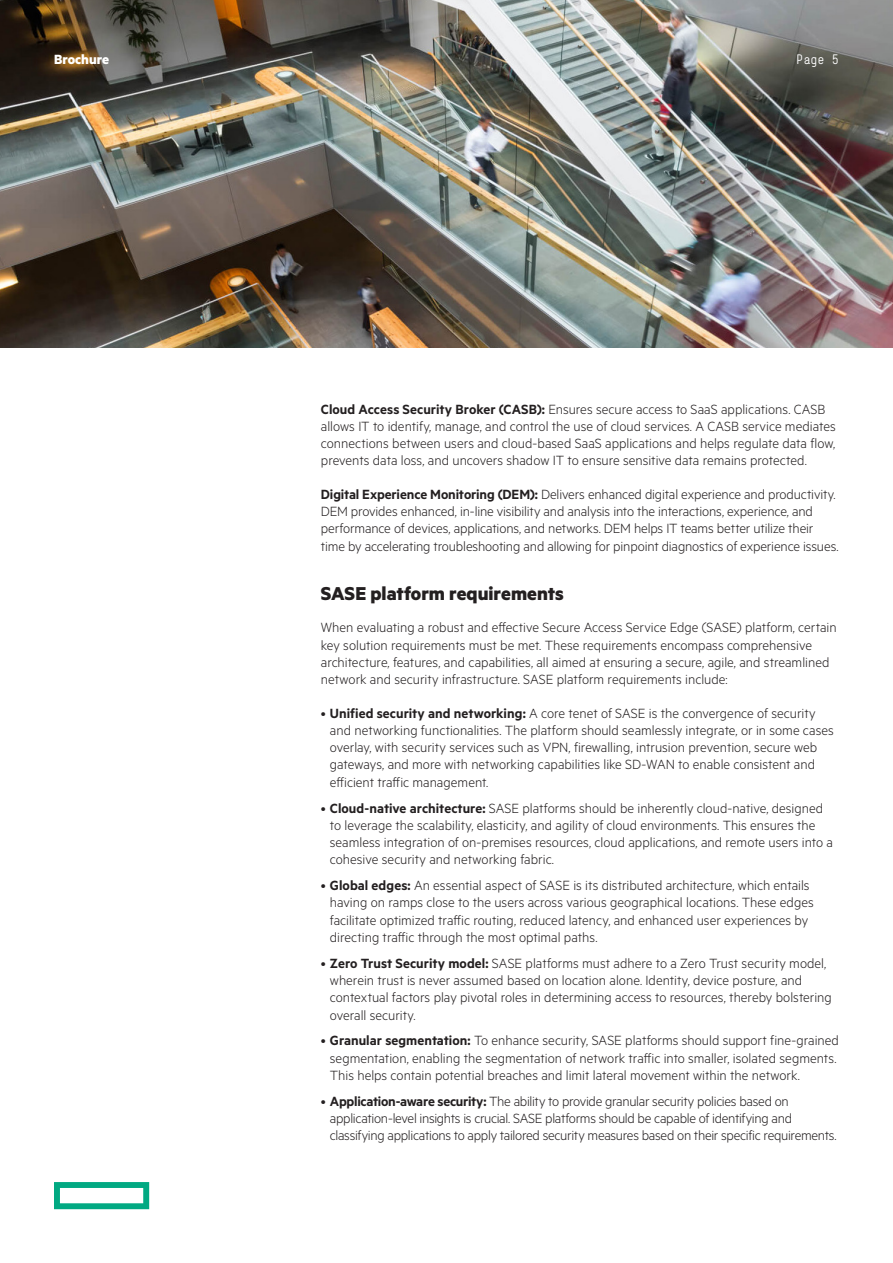
<style>
.page{position:relative;width:893px;height:1263px;background:#fff}
.page>*{position:absolute;margin:0;border:0;box-sizing:border-box;transform-origin:0 0}
.t1{font:700 21px "Metric HPE";color:#231f20}
.t2{font:300 15px/17.2px "Metric HPE";color:#231f20}
.t3{font:300 15px/17.2px "Metric HPE";letter-spacing:-.02em;color:#231f20}
.t4{font:700 15px "Metric HPE";color:#fff}
.t5{font:13.5px "HPE Simple";color:#fff}
.s1{font-weight:600}
</style>
<div class="page">
<img style="left:0;top:0;width:893px;height:347px">
<svg style="left:54px;top:1182px;width:95px;height:27px"></svg>
<p class="t4" style="left:54px;top:50px;width:57px">Brochure</p>
<p class="t5" style="left:796px;top:52px;width:44px">Page 5</p>
<p class="t2" style="left:321px;top:400px;width:516px"><span class="s1">Cloud Access Security Broker (CASB):</span> Ensures secure access to SaaS applications. CASB allows IT to identify, manage, and control the use of cloud services. A CASB service mediates connections between users and cloud-based SaaS applications and helps regulate data flow, prevents data loss, and uncovers shadow IT to ensure sensitive data remains protected.</p>
<p class="t2" style="left:321px;top:485px;width:519px"><span class="s1">Digital Experience Monitoring (DEM):</span> Delivers enhanced digital experience and productivity.<br>DEM provides enhanced, in-line visibility and analysis into the interactions, experience, and performance of devices, applications, and networks. DEM helps IT teams better utilize their time by accelerating troubleshooting and allowing for pinpoint diagnostics of experience issues.</p>
<h1 class="t1" style="left:321px;top:581px;width:244px">SASE platform requirements</h1>
<p class="t2" style="left:321px;top:618px;width:517px">When evaluating a robust and effective Secure Access Service Edge (SASE) platform, certain key solution requirements must be met. These requirements encompass comprehensive architecture, features, and capabilities, all aimed at ensuring a secure, agile, and streamlined network and security infrastructure. SASE platform requirements include:</p>
<p class="t2" style="left:330px;top:704px;width:505px;text-indent:-9px">• <span class="s1">Unified security and networking:</span> A core tenet of SASE is the convergence of security and networking functionalities. The platform should seamlessly integrate, or in some cases overlay, with security services such as VPN, firewalling, intrusion prevention, secure web gateways, and more with networking capabilities like SD-WAN to enable consistent and efficient traffic management.</p>
<p class="t2" style="left:330px;top:799px;width:504px;text-indent:-9px">• <span class="s1">Cloud-native architecture:</span> SASE platforms should be inherently cloud-native, designed to leverage the scalability, elasticity, and agility of cloud environments. This ensures the seamless integration of on-premises resources, cloud applications, and remote users into a cohesive security and networking fabric.</p>
<p class="t2" style="left:330px;top:876px;width:485px;text-indent:-9px">• <span class="s1">Global edges:</span> An essential aspect of SASE is its distributed architecture, which entails having on ramps close to the users across various geographical locations. These edges facilitate optimized traffic routing, reduced latency, and enhanced user experiences by directing traffic through the most optimal paths.</p>
<p class="t2" style="left:330px;top:954px;width:503px;text-indent:-9px">• <span class="s1">Zero Trust Security model:</span> SASE platforms must adhere to a Zero Trust security model, wherein trust is never assumed based on location alone. Identity, device posture, and contextual factors play pivotal roles in determining access to resources, thereby bolstering overall security.</p>
<p class="t2" style="left:330px;top:1031px;width:511px;text-indent:-9px">• <span class="s1">Granular segmentation:</span> To enhance security, SASE platforms should support fine-grained segmentation, enabling the segmentation of network traffic into smaller, isolated segments.<br>This helps contain potential breaches and limit lateral movement within the network.</p>
<p class="t3" style="left:330px;top:1092px;width:508px;text-indent:-9px">• <span class="s1">Application-aware security:</span> The ability to provide granular security policies based on application-level insights is crucial. SASE platforms should be capable of identifying and classifying applications to apply tailored security measures based on their specific requirements.</p>
</div>
